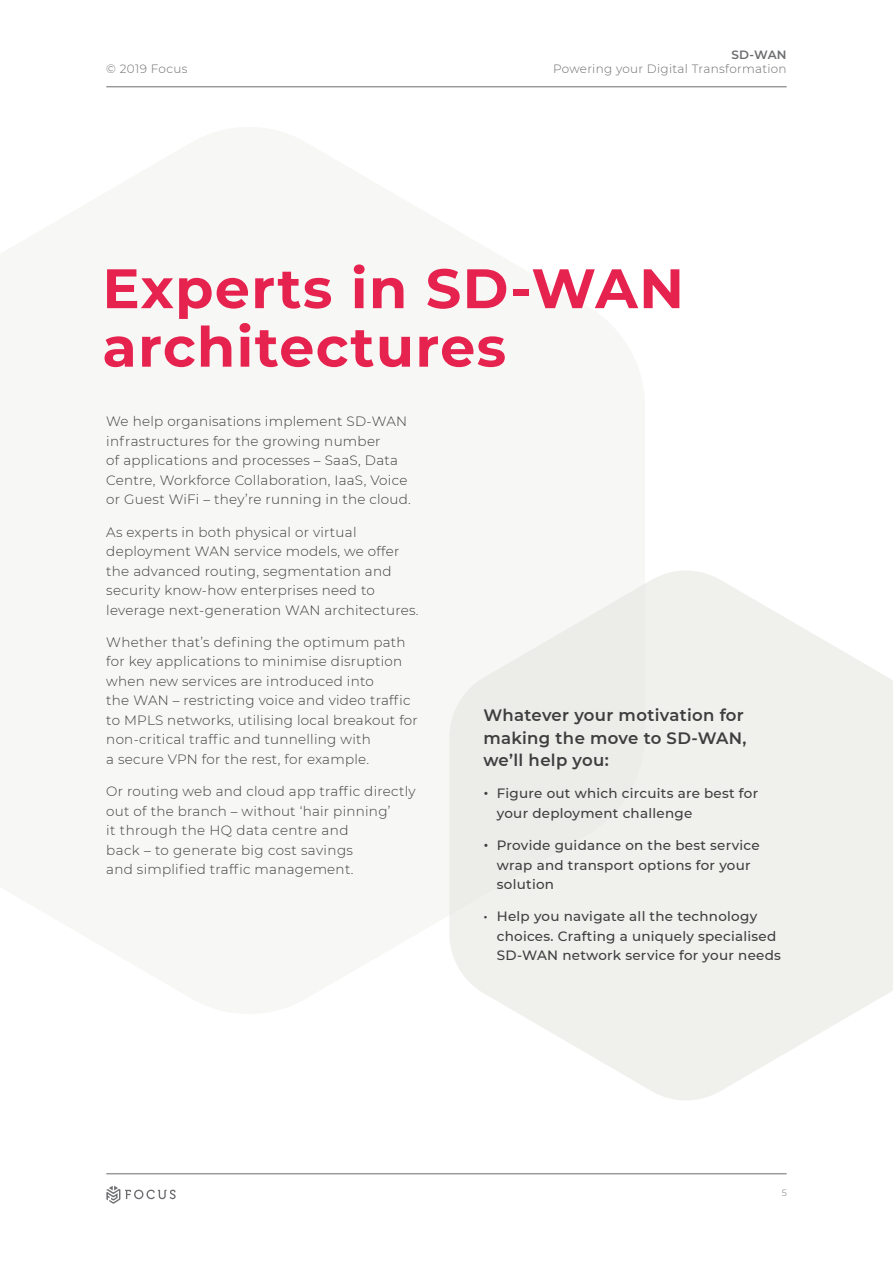
<style>
.page{position:relative;width:893px;height:1263px;background:#fff}
.page>*{position:absolute;margin:0;border:0;box-sizing:border-box;transform-origin:0 0}
.t1{font:700 55.5px/58.5px "Montserrat";letter-spacing:.025em;color:#e6224f}
.t2{font:600 16.5px/22.5px "Montserrat";letter-spacing:.02em;color:#3e3e3f}
.t3{font:300 13.5px/19.5px "Montserrat";letter-spacing:.02em;color:#3e3e3f}
.t4{font:500 13.5px/19.5px "Montserrat";letter-spacing:.02em;color:#3e3e3f}
.t5{font:300 12px "Montserrat";letter-spacing:.025em;color:#6c6d70}
.t6{font:600 12px "Montserrat";color:#6c6d70}
.t7{font:300 9px "Montserrat";color:#6c6d70}
.s1{font-size:16.5px}
</style>
<div class="page">
<svg style="left:449px;top:571px;width:444px;height:529px;fill:#f0f0ed"></svg>
<hr style="left:106px;top:86px;width:681px;height:1px;background:#6c6d70">
<hr style="left:106px;top:1173px;width:681px;height:1px;background:#6c6d70">
<svg style="left:106px;top:1186px;width:70px;height:18px"></svg>
<p class="t6" style="left:731px;top:46px;width:57px">SD-WAN</p>
<p class="t5" style="left:106px;top:61px;width:83px">© 2019 Focus</p>
<p class="t5" style="left:553px;top:61px;width:235px">Powering your Digital Transformation</p>
<p class="t1" style="left:102px;top:256px;width:583px">Experts in SD-WAN architectures</p>
<p class="t3" style="left:106px;top:411px;width:306px">We help organisations implement SD-WAN infrastructures for the growing number<br>of applications and processes – SaaS, Data Centre, Workforce Collaboration, IaaS, Voice or Guest WiFi – they’re running in the cloud.</p>
<p class="t3" style="left:106px;top:522px;width:314px">As experts in both physical or virtual deployment WAN service models, we offer the advanced routing, segmentation and security know-how enterprises need to leverage next-generation WAN architectures.</p>
<p class="t3" style="left:106px;top:632px;width:313px">Whether that’s defining the optimum path for key applications to minimise disruption when new services are introduced into<br>the WAN – restricting voice and video traffic to MPLS networks, utilising local breakout for non-critical traffic and tunnelling with<br>a secure VPN for the rest, for example.</p>
<p class="t3" style="left:106px;top:781px;width:311px">Or routing web and cloud app traffic directly out of the branch – without ‘hair pinning’<br>it through the HQ data centre and<br>back – to generate big cost savings<br>and simplified traffic management.</p>
<p class="t2" style="left:483px;top:703px;width:265px">Whatever your motivation for making the move to SD-WAN, we’ll help you:</p>
<p class="t4" style="left:497px;top:783px;width:263px;text-indent:-14px"><span class="s1">•</span> Figure out which circuits are best for your deployment challenge</p>
<p class="t4" style="left:497px;top:835px;width:264px;text-indent:-14px"><span class="s1">•</span> Provide guidance on the best service wrap and transport options for your solution</p>
<p class="t4" style="left:497px;top:906px;width:286px;text-indent:-14px">• Help you navigate all the technology choices. Crafting a uniquely specialised<br>SD-WAN network service for your needs</p>
<p class="t7" style="left:782px;top:1187px;width:7px">5</p>
</div>
